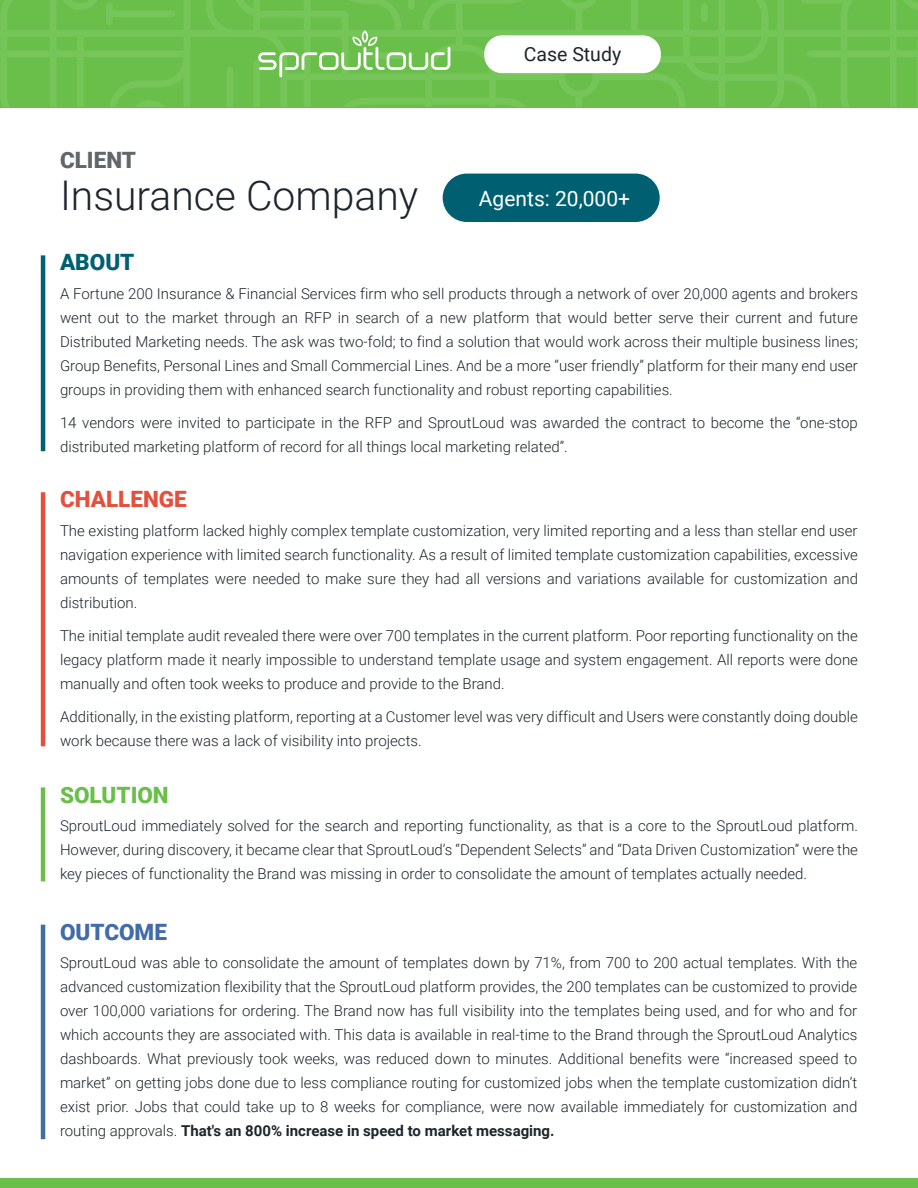
<style>
.page{position:relative;width:918px;height:1188px;background:#fff}
.page>*{position:absolute;margin:0;border:0;box-sizing:border-box;transform-origin:0 0}
.t1{font:300 40.95px "Roboto";color:#1d252c}
.t2{font:900 22.5px "Roboto";color:#e74f3d}
.t3{font:900 22.5px "Roboto";color:#6abf4b}
.t4{font:900 22.5px "Roboto";color:#416ba9}
.t5{font:900 22.5px "Roboto";color:#61666b}
.t6{font:900 22.5px "Roboto";color:#006072}
.t7{font:21px "Roboto";color:#fff}
.t8{font:19.5px "Roboto";color:#1d252c}
.t9{font:300 15px/24px "Roboto";color:#1d252c;text-align:justify}
.s1{font-weight:700}
</style>
<div class="page">
<div style="left:443px;top:174px;width:217px;height:48px;background:#006072;border-radius:24px"></div>
<svg style="left:0;top:0;width:918px;height:107px;background:#6fc151"></svg>
<div style="left:484px;top:35px;width:177px;height:38px;background:#fff;border-radius:18px"></div>
<hr style="left:41px;top:492px;width:4px;height:254px;background:#e74f3d">
<hr style="left:41px;top:787px;width:4px;height:94px;background:#6abf4b">
<hr style="left:41px;top:255px;width:4px;height:196px;background:#006072">
<hr style="left:41px;top:925px;width:4px;height:214px;background:#416ba9">
<div style="left:0;top:1179px;width:918px;height:9px;background:#6abf4b"></div>
<h2 class="t5" style="left:60px;top:144px;width:77px">CLIENT</h2>
<h3 class="t8" style="left:524px;top:41px;width:99px">Case Study</h3>
<h1 class="t1" style="left:60px;top:166px;width:360px">Insurance Company</h1>
<h2 class="t6" style="left:60px;top:247px;width:76px">ABOUT</h2>
<p class="t9" style="left:60px;top:281px;width:800px">A Fortune 200 Insurance &amp; Financial Services firm who sell products through a network of over 20,000 agents and brokers went out to the market through an RFP in search of a new platform that would better serve their current and future Distributed Marketing needs. The ask was two-fold; to find a solution that would work across their multiple business lines; Group Benefits, Personal Lines and Small Commercial Lines. And be a more “user friendly” platform for their many end user groups in providing them with enhanced search functionality and robust reporting capabilities.</p>
<p class="t9" style="left:60px;top:410px;width:799px">14 vendors were invited to participate in the RFP and SproutLoud was awarded the contract to become the “one-stop distributed marketing platform of record for all things local marketing related”.</p>
<h3 class="t7" style="left:479px;top:183px;width:153px">Agents: 20,000+</h3>
<h2 class="t2" style="left:60px;top:484px;width:128px">CHALLENGE</h2>
<p class="t9" style="left:60px;top:518px;width:800px">The existing platform lacked highly complex template customization, very limited reporting and a less than stellar end user navigation experience with limited search functionality. As a result of limited template customization capabilities, excessive amounts of templates were needed to make sure they had all versions and variations available for customization and distribution.</p>
<p class="t9" style="left:60px;top:623px;width:800px">The initial template audit revealed there were over 700 templates in the current platform. Poor reporting functionality on the legacy platform made it nearly impossible to understand template usage and system engagement. All reports were done manually and often took weeks to produce and provide to the Brand.</p>
<p class="t9" style="left:60px;top:704px;width:799px">Additionally, in the existing platform, reporting at a Customer level was very difficult and Users were constantly doing double work because there was a lack of visibility into projects.</p>
<h2 class="t3" style="left:60px;top:779px;width:110px">SOLUTION</h2>
<p class="t9" style="left:60px;top:813px;width:800px">SproutLoud immediately solved for the search and reporting functionality, as that is a core to the SproutLoud platform.<br>However, during discovery, it became clear that SproutLoud’s “Dependent Selects” and “Data Driven Customization” were the key pieces of functionality the Brand was missing in order to consolidate the amount of templates actually needed.</p>
<h2 class="t4" style="left:60px;top:916px;width:108px">OUTCOME</h2>
<p class="t9" style="left:60px;top:950px;width:799px">SproutLoud was able to consolidate the amount of templates down by 71%, from 700 to 200 actual templates. With the advanced customization flexibility that the SproutLoud platform provides, the 200 templates can be customized to provide over 100,000 variations for ordering. The Brand now has full visibility into the templates being used, and for who and for which accounts they are associated with. This data is available in real-time to the Brand through the SproutLoud Analytics dashboards. What previously took weeks, was reduced down to minutes. Additional benefits were “increased speed to market” on getting jobs done due to less compliance routing for customized jobs when the template customization didn’t exist prior. Jobs that could take up to 8 weeks for compliance, were now available immediately for customization and routing approvals. <span class="s1">That's an 800% increase in speed to market messaging.</span></p>
</div>
